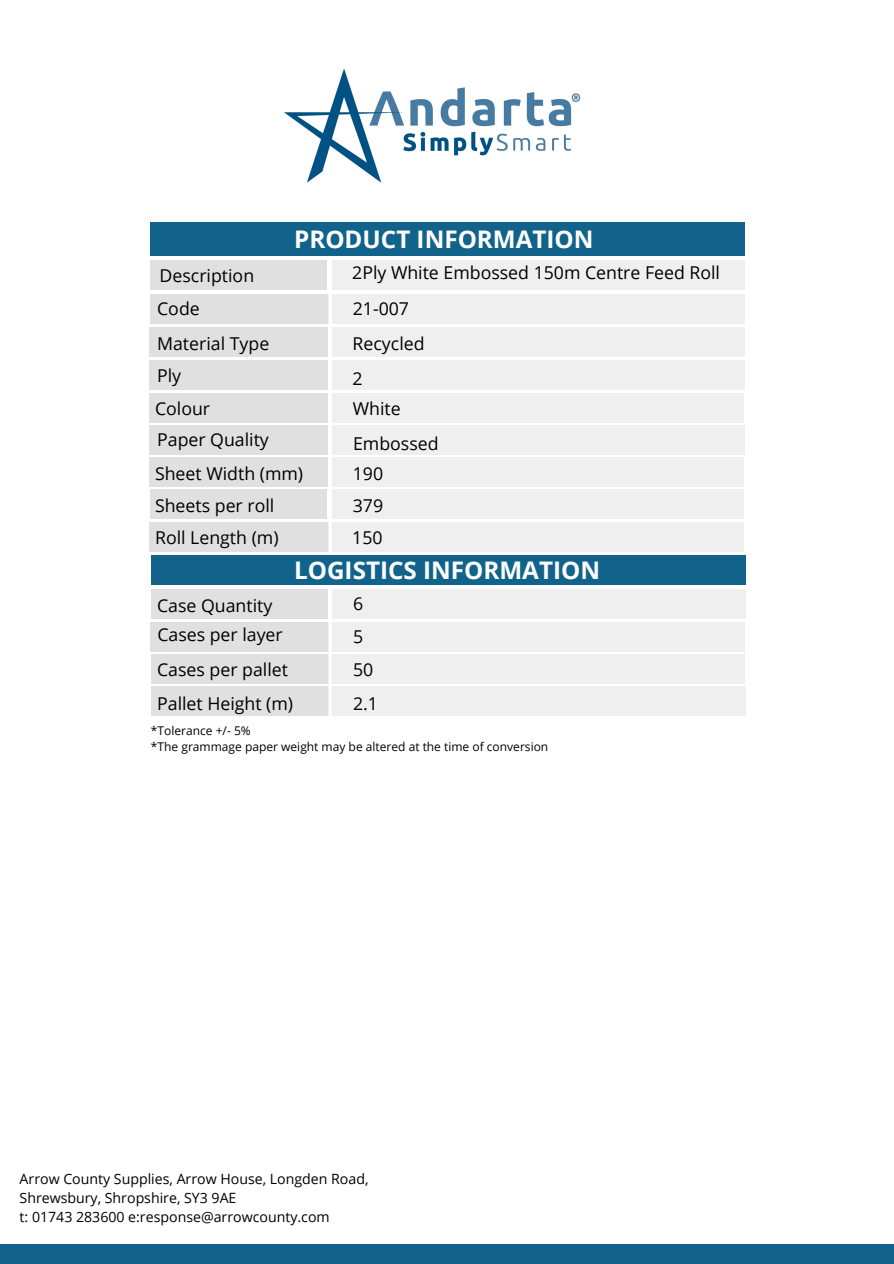
<style>
.page{position:relative;width:894px;height:1264px;background:#fff}
.page>*{position:absolute;margin:0;border:0;box-sizing:border-box;transform-origin:0 0}
.t1{font:700 24.3px "Open Sans";color:#fff}
.t2{font:17.7px "Open Sans";color:#000}
.t3{font:14.1px/19.2px "Open Sans";color:#000}
.t4{font:12px "Open Sans";color:#000}
</style>
<div class="page">
<div style="left:150px;top:327px;width:178px;height:29px;background:#e0e0e0"></div>
<div style="left:150px;top:222px;width:595px;height:34px;background:#12638b"></div>
<div style="left:331px;top:260px;width:413px;height:30px;background:#efefef"></div>
<div style="left:331px;top:294px;width:413px;height:29px;background:#efefef"></div>
<div style="left:330px;top:327px;width:414px;height:29px;background:#efefef"></div>
<div style="left:330px;top:360px;width:414px;height:29px;background:#efefef"></div>
<div style="left:150px;top:260px;width:177px;height:30px;background:#e0e0e0"></div>
<div style="left:150px;top:294px;width:178px;height:29px;background:#e0e0e0"></div>
<div style="left:150px;top:360px;width:178px;height:29px;background:#e0e0e0"></div>
<div style="left:329px;top:522px;width:414px;height:29px;background:#efefef"></div>
<div style="left:149px;top:522px;width:181px;height:29px;background:#e0e0e0"></div>
<div style="left:330px;top:393px;width:413px;height:29px;background:#efefef"></div>
<div style="left:329px;top:425px;width:415px;height:29px;background:#efefef"></div>
<div style="left:330px;top:457px;width:413px;height:29px;background:#efefef"></div>
<div style="left:329px;top:489px;width:415px;height:29px;background:#efefef"></div>
<div style="left:150px;top:393px;width:178px;height:29px;background:#e0e0e0"></div>
<div style="left:150px;top:425px;width:178px;height:29px;background:#e0e0e0"></div>
<div style="left:149px;top:457px;width:178px;height:29px;background:#e0e0e0"></div>
<div style="left:149px;top:489px;width:177px;height:29px;background:#e0e0e0"></div>
<div style="left:330px;top:622px;width:414px;height:29px;background:#efefef"></div>
<div style="left:330px;top:654px;width:414px;height:30px;background:#efefef"></div>
<div style="left:329px;top:687px;width:416px;height:29px;background:#efefef"></div>
<div style="left:151px;top:622px;width:180px;height:29px;background:#e0e0e0"></div>
<div style="left:151px;top:654px;width:180px;height:30px;background:#e0e0e0"></div>
<div style="left:151px;top:687px;width:180px;height:29px;background:#e0e0e0"></div>
<div style="left:331px;top:590px;width:414px;height:29px;background:#efefef"></div>
<div style="left:151px;top:590px;width:176px;height:29px;background:#e0e0e0"></div>
<div style="left:1px;top:1244px;width:892px;height:19px;background:#12638b"></div>
<img style="left:284px;top:68px;width:297px;height:115px">
<hr style="left:328px;top:258px;width:4px;height:465px;background:#fff">
<div style="left:151px;top:555px;width:594px;height:29px;background:#12638b"></div>
<p class="t1" style="left:294px;top:222px;width:301px">PRODUCT INFORMATION</p>
<p class="t2" style="left:160px;top:263px;width:96px">Description</p>
<p class="t2" style="left:157px;top:296px;width:44px">Code</p>
<p class="t2" style="left:157px;top:331px;width:114px">Material Type</p>
<p class="t2" style="left:157px;top:363px;width:26px">Ply</p>
<p class="t2" style="left:155px;top:396px;width:57px">Colour</p>
<p class="t2" style="left:157px;top:427px;width:113px">Paper Quality</p>
<p class="t2" style="left:155px;top:460px;width:149px">Sheet Width (mm)</p>
<p class="t2" style="left:155px;top:492px;width:121px">Sheets per roll</p>
<p class="t2" style="left:155px;top:525px;width:125px">Roll Length (m)</p>
<p class="t2" style="left:352px;top:260px;width:369px">2Ply White Embossed 150m Centre Feed Roll</p>
<p class="t2" style="left:353px;top:296px;width:58px">21-007</p>
<p class="t2" style="left:352px;top:331px;width:73px">Recycled</p>
<p class="t2" style="left:352px;top:366px;width:12px">2</p>
<p class="t2" style="left:353px;top:396px;width:49px">White</p>
<p class="t2" style="left:353px;top:431px;width:87px">Embossed</p>
<p class="t2" style="left:353px;top:460px;width:32px">190</p>
<p class="t2" style="left:353px;top:492px;width:32px">379</p>
<p class="t2" style="left:352px;top:525px;width:32px">150</p>
<p class="t1" style="left:294px;top:552px;width:307px">LOGISTICS INFORMATION</p>
<p class="t2" style="left:157px;top:593px;width:117px">Case Quantity</p>
<p class="t2" style="left:157px;top:622px;width:127px">Cases per layer</p>
<p class="t2" style="left:157px;top:657px;width:132px">Cases per pallet</p>
<p class="t2" style="left:157px;top:691px;width:137px">Pallet Height (m)</p>
<p class="t2" style="left:353px;top:590px;width:12px">6</p>
<p class="t2" style="left:353px;top:624px;width:12px">5</p>
<p class="t2" style="left:353px;top:657px;width:22px">50</p>
<p class="t2" style="left:353px;top:691px;width:26px">2.1</p>
<p class="t4" style="left:151px;top:722px;width:101px">*Tolerance +/- 5%</p>
<p class="t4" style="left:151px;top:738px;width:399px">*The grammage paper weight may be altered at the time of conversion</p>
<p class="t3" style="left:20px;top:1168px;width:350px">Arrow County Supplies, Arrow House, Longden Road,<br>Shrewsbury, Shropshire, SY3 9AE</p>
<p class="t3" style="left:20px;top:1207px;width:311px">t: 01743 283600 e:response@arrowcounty.com</p>
</div>
